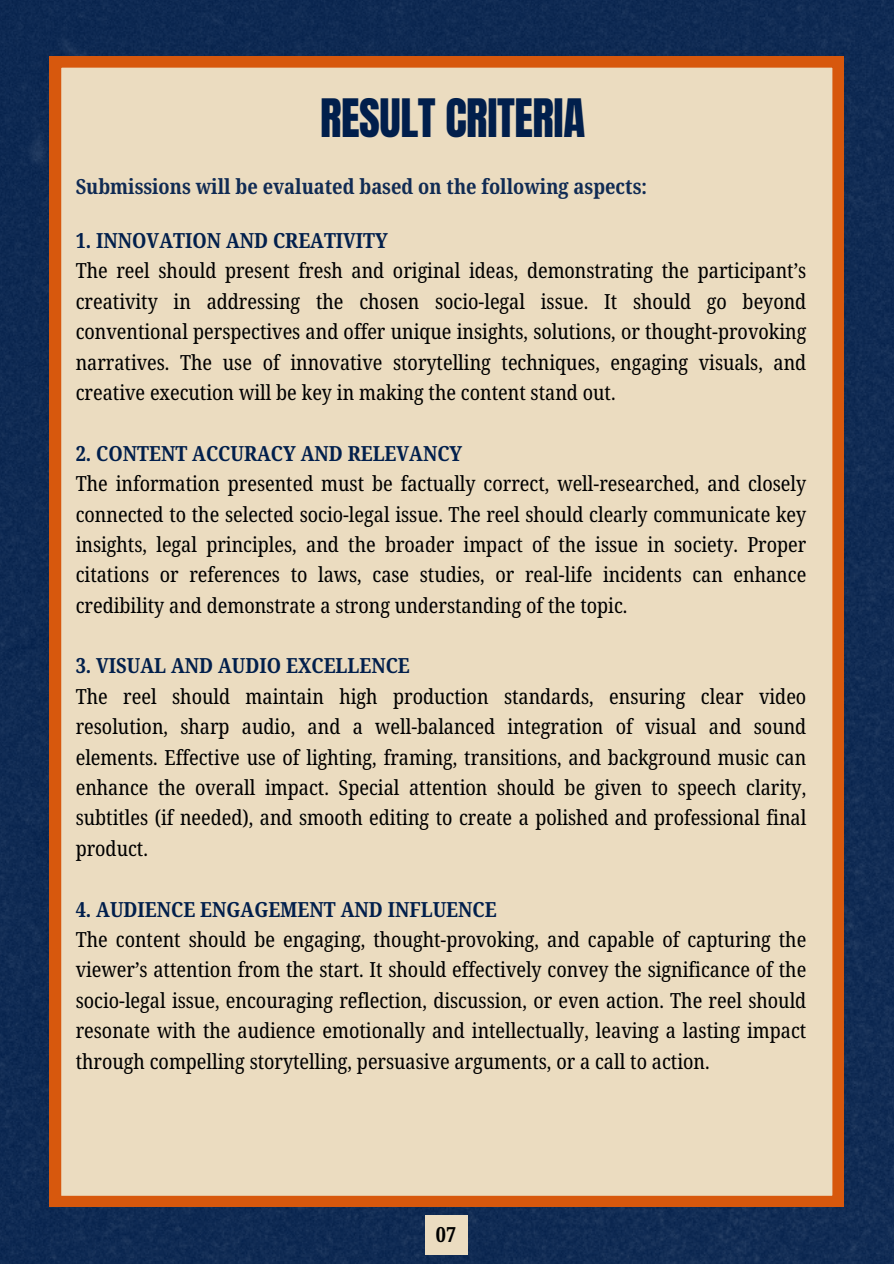
<style>
.page{position:relative;width:894px;height:1264px;background:#fff}
.page>*{position:absolute;margin:0;border:0;box-sizing:border-box;transform-origin:0 0}
.t1{font:45px "Anton";letter-spacing:-.01em;color:#011f4c}
.t2{font:20.85px/30.3px "Noto Serif Ethiopic Condensed";color:#000;text-align:justify}
.t3{font:700 20.85px "Noto Serif Ethiopic Condensed";color:#011f4c}
.t4{font:700 20.85px "Noto Serif Ethiopic Condensed";color:#102b54}
.t5{font:700 20.85px "Noto Serif Ethiopic Condensed";color:#000}
</style>
<div class="page">
<div style="left:0;top:0;width:893px;height:1263px;background:#102b54"></div>
<div style="left:50px;top:56px;width:793px;height:1150px;background:#ebdcc0"></div>
<div style="left:425px;top:1214px;width:43px;height:40px;background:#ebdcc0"></div>
<h1 class="t1" style="left:320px;top:86px;width:266px">RESULT CRITERIA</h1>
<p class="t4" style="left:76px;top:172px;width:572px">Submissions will be evaluated based on the following aspects:</p>
<p class="t3" style="left:76px;top:226px;width:313px">1. INNOVATION AND CREATIVITY</p>
<p class="t2" style="left:76px;top:255px;width:732px">The reel should present fresh and original ideas, demonstrating the participant’s creativity in addressing the chosen socio-legal issue. It should go beyond conventional perspectives and offer unique insights, solutions, or thought-provoking narratives. The use of innovative storytelling techniques, engaging visuals, and creative execution will be key in making the content stand out.</p>
<p class="t3" style="left:76px;top:438px;width:388px">2. CONTENT ACCURACY AND RELEVANCY</p>
<p class="t2" style="left:76px;top:468px;width:732px">The information presented must be factually correct, well-researched, and closely connected to the selected socio-legal issue. The reel should clearly communicate key insights, legal principles, and the broader impact of the issue in society. Proper citations or references to laws, case studies, or real-life incidents can enhance credibility and demonstrate a strong understanding of the topic.</p>
<p class="t3" style="left:76px;top:651px;width:335px">3. VISUAL AND AUDIO EXCELLENCE</p>
<p class="t2" style="left:76px;top:680px;width:732px">The reel should maintain high production standards, ensuring clear video resolution, sharp audio, and a well-balanced integration of visual and sound elements. Effective use of lighting, framing, transitions, and background music can enhance the overall impact. Special attention should be given to speech clarity, subtitles (if needed), and smooth editing to create a polished and professional final product.</p>
<p class="t3" style="left:76px;top:894px;width:422px">4. AUDIENCE ENGAGEMENT AND INFLUENCE</p>
<p class="t2" style="left:76px;top:923px;width:732px">The content should be engaging, thought-provoking, and capable of capturing the viewer’s attention from the start. It should effectively convey the significance of the socio-legal issue, encouraging reflection, discussion, or even action. The reel should resonate with the audience emotionally and intellectually, leaving a lasting impact through compelling storytelling, persuasive arguments, or a call to action.</p>
<p class="t5" style="left:436px;top:1219px;width:22px">07</p>
</div>
